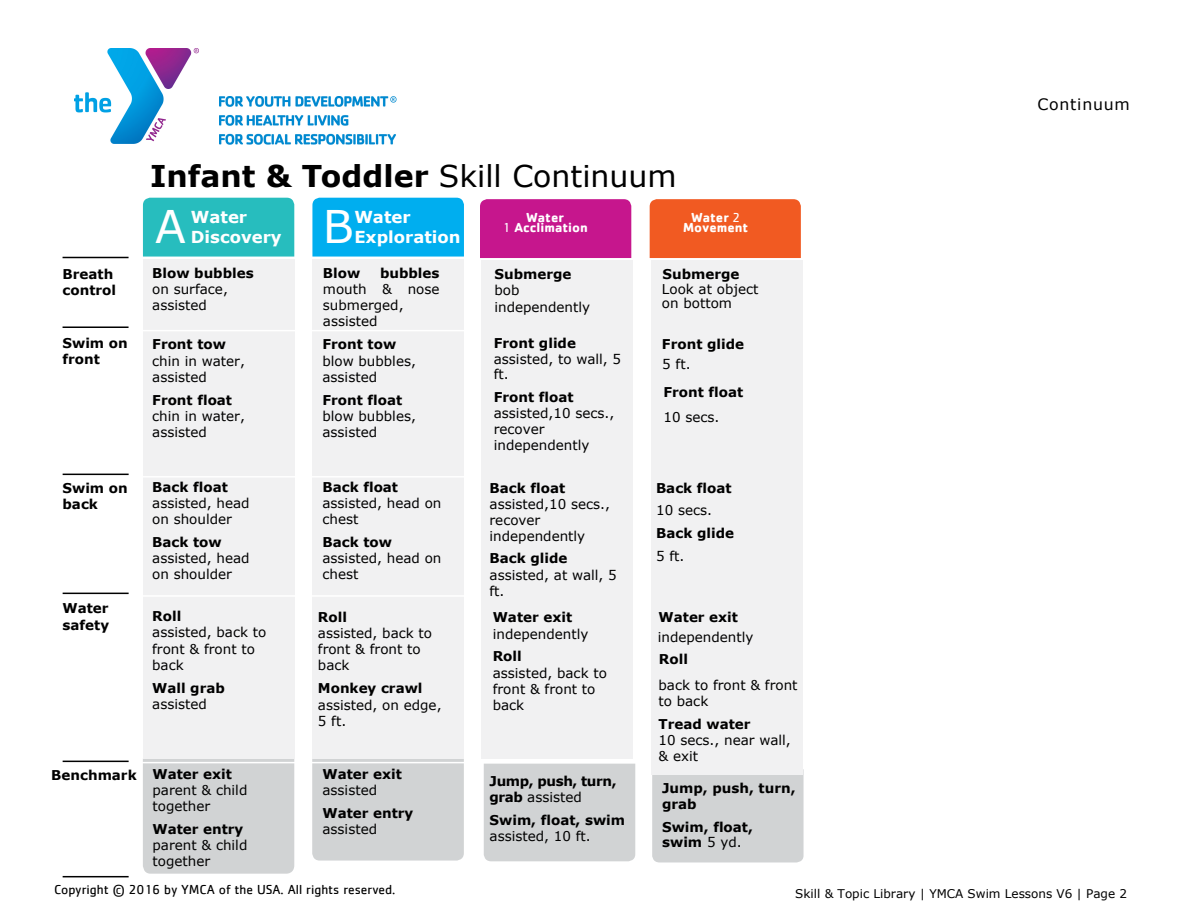
<style>
.page{position:relative;width:1188px;height:918px;background:#fff}
.page>*{position:absolute;margin:0;border:0;box-sizing:border-box;transform-origin:0 0}
.t1{font:45px "Verdana";color:#fff}
.t2{font:700 30px "Verdana";color:#000}
.t3{font:700 16.5px/19.8px "Verdana";color:#fff}
.t4{font:15.75px "Verdana";letter-spacing:.05em;color:#000}
.t5{font:13.5px/16.2px "Verdana";color:#000}
.t6{font:700 13.5px/16.2px "Verdana";color:#000}
.t7{font:700 13.5px/16.2px "Verdana";color:#000}
.t8{font:13.5px "Cachet";color:#000}
.t9{font:700 13.5px/9.6px "Cachet";color:#fff;text-align:center}
.t10{font:700 13.5px/16.2px "Verdana";letter-spacing:-.03em;color:#000}
.t11{font:12px "Verdana";color:#000}
.s1{font-weight:400}
</style>
<div class="page">
<div style="left:143px;top:759px;width:151px;height:115px;background:#d1d3d4"></div>
<div style="left:143px;top:259px;width:151px;height:499px;background:#f1f1f2"></div>
<div style="left:143px;top:198px;width:151px;height:59px;background:#27bdbe"></div>
<div style="left:312px;top:758px;width:152px;height:103px;background:#d1d3d4"></div>
<div style="left:312px;top:259px;width:152px;height:499px;background:#f1f1f2"></div>
<div style="left:312px;top:198px;width:152px;height:59px;background:#00aeef"></div>
<hr style="left:122px;top:330px;width:1034px;height:1px;background:#fff">
<hr style="left:108px;top:476px;width:1048px;height:2px;background:#fff">
<hr style="left:108px;top:595px;width:1048px;height:2px;background:#fff">
<hr style="left:108px;top:762px;width:1048px;height:1px;background:#fff">
<hr style="left:63px;top:326px;width:66px;height:2px;background:#000">
<hr style="left:63px;top:474px;width:66px;height:1px;background:#000">
<hr style="left:63px;top:593px;width:66px;height:1px;background:#000">
<hr style="left:63px;top:761px;width:66px;height:1px;background:#000">
<hr style="left:63px;top:257px;width:66px;height:1px;background:#000">
<hr style="left:63px;top:876px;width:66px;height:1px;background:#000">
<div style="left:650px;top:199px;width:151px;height:59px;background:#f15a22"></div>
<div style="left:480px;top:199px;width:151px;height:59px;background:#c6168d"></div>
<div style="left:484px;top:764px;width:151px;height:97px;background:#d1d3d4"></div>
<div style="left:652px;top:769px;width:152px;height:93px;background:#d1d3d4"></div>
<div style="left:482px;top:261px;width:151px;height:498px;background:#f1f1f2"></div>
<div style="left:651px;top:260px;width:151px;height:515px;background:#f1f1f2"></div>
<img style="left:219px;top:97px;width:178px;height:48px">
<img style="left:75px;top:49px;width:124px;height:95px">
<p class="t6" style="left:63px;top:266px;width:55px">Breath control</p>
<p class="t6" style="left:63px;top:335px;width:67px">Swim on front</p>
<p class="t6" style="left:63px;top:479px;width:67px">Swim on back</p>
<p class="t6" style="left:63px;top:600px;width:48px">Water safety</p>
<p class="t6" style="left:51px;top:767px;width:87px">Benchmark</p>
<h2 class="t2" style="left:150px;top:155px;width:528px">Infant &amp; Toddler <span class="s1">Skill Continuum</span></h2>
<h1 class="t1" style="left:155px;top:196px;width:32px">A</h1>
<h1 class="t1" style="left:323px;top:196px;width:32px">B</h1>
<p class="t3" style="left:191px;top:207px;width:92px">Water<br>Discovery</p>
<p class="t3" style="left:354px;top:207px;width:108px">Water<br>Exploration</p>
<p class="t6" style="left:152px;top:265px;width:103px">Blow bubbles</p>
<p class="t5" style="left:152px;top:281px;width:77px">on surface, assisted</p>
<p class="t6" style="left:152px;top:336px;width:75px">Front tow</p>
<p class="t5" style="left:152px;top:352px;width:94px">chin in water, assisted</p>
<p class="t6" style="left:152px;top:391px;width:81px">Front float</p>
<p class="t5" style="left:152px;top:408px;width:94px">chin in water, assisted</p>
<p class="t6" style="left:323px;top:265px;width:39px">Blow</p>
<p class="t6" style="left:380px;top:265px;width:61px">bubbles</p>
<p class="t5" style="left:323px;top:281px;width:118px">mouth &amp; nose submerged, assisted</p>
<p class="t6" style="left:322px;top:336px;width:75px">Front tow</p>
<p class="t5" style="left:322px;top:352px;width:95px">blow bubbles, assisted</p>
<p class="t6" style="left:322px;top:391px;width:81px">Front float</p>
<p class="t5" style="left:322px;top:408px;width:95px">blow bubbles, assisted</p>
<p class="t6" style="left:152px;top:478px;width:77px">Back float</p>
<p class="t5" style="left:152px;top:495px;width:99px">assisted, head on shoulder</p>
<p class="t6" style="left:152px;top:534px;width:71px">Back tow</p>
<p class="t5" style="left:152px;top:550px;width:99px">assisted, head on shoulder</p>
<p class="t6" style="left:152px;top:608px;width:31px">Roll</p>
<p class="t5" style="left:152px;top:624px;width:116px">assisted, back to front &amp; front to back</p>
<p class="t6" style="left:152px;top:679px;width:74px">Wall grab</p>
<p class="t5" style="left:152px;top:696px;width:56px">assisted</p>
<p class="t6" style="left:153px;top:765px;width:81px">Water exit</p>
<p class="t5" style="left:153px;top:782px;width:96px">parent &amp; child together</p>
<p class="t6" style="left:153px;top:821px;width:92px">Water entry</p>
<p class="t5" style="left:153px;top:837px;width:96px">parent &amp; child together</p>
<p class="t6" style="left:322px;top:478px;width:77px">Back float</p>
<p class="t5" style="left:322px;top:495px;width:120px">assisted, head on chest</p>
<p class="t6" style="left:322px;top:534px;width:71px">Back tow</p>
<p class="t5" style="left:322px;top:550px;width:120px">assisted, head on chest</p>
<p class="t6" style="left:318px;top:608px;width:31px">Roll</p>
<p class="t5" style="left:318px;top:625px;width:116px">assisted, back to front &amp; front to back</p>
<p class="t6" style="left:318px;top:680px;width:106px">Monkey crawl</p>
<p class="t5" style="left:318px;top:696px;width:125px">assisted, on edge,<br>5 ft.</p>
<p class="t6" style="left:322px;top:765px;width:81px">Water exit</p>
<p class="t5" style="left:322px;top:782px;width:56px">assisted</p>
<p class="t6" style="left:322px;top:804px;width:92px">Water entry</p>
<p class="t5" style="left:322px;top:821px;width:56px">assisted</p>
<p class="t9" style="left:502px;top:212px;width:87px">Water<br><span class="s1">1</span> Acclimation</p>
<p class="t9" style="left:683px;top:212px;width:67px;line-height:10.2px">Water <span class="s1">2<br></span>Movement</p>
<p class="t7" style="left:494px;top:266px;width:78px">Submerge</p>
<p class="t5" style="left:494px;top:282px;width:97px">bob independently</p>
<p class="t7" style="left:494px;top:335px;width:84px">Front glide</p>
<p class="t5" style="left:494px;top:351px;width:129px;line-height:15.5px">assisted, to wall, 5 ft.</p>
<p class="t7" style="left:494px;top:389px;width:81px">Front float</p>
<p class="t5" style="left:494px;top:405px;width:122px">assisted,10 secs., recover independently</p>
<p class="t7" style="left:490px;top:480px;width:77px">Back float</p>
<p class="t5" style="left:490px;top:496px;width:122px">assisted,10 secs., recover independently</p>
<p class="t7" style="left:490px;top:550px;width:79px">Back glide</p>
<p class="t5" style="left:490px;top:567px;width:129px">assisted, at wall, 5 ft.</p>
<p class="t7" style="left:493px;top:609px;width:81px">Water exit</p>
<p class="t5" style="left:493px;top:625px;width:97px">independently</p>
<p class="t7" style="left:493px;top:648px;width:31px">Roll</p>
<p class="t5" style="left:493px;top:665px;width:116px">assisted, back to front &amp; front to back</p>
<p class="t7" style="left:663px;top:266px;width:79px">Submerge</p>
<p class="t5" style="left:662px;top:281px;width:98px;line-height:14.4px">Look at object on bottom</p>
<p class="t7" style="left:662px;top:335px;width:84px">Front glide</p>
<p class="t5" style="left:662px;top:355px;width:30px">5 ft.</p>
<p class="t7" style="left:663px;top:384px;width:81px">Front float</p>
<p class="t5" style="left:663px;top:409px;width:57px">10 secs.</p>
<p class="t7" style="left:656px;top:479px;width:77px">Back float</p>
<p class="t5" style="left:656px;top:502px;width:57px">10 secs.</p>
<p class="t7" style="left:656px;top:525px;width:79px">Back glide</p>
<p class="t5" style="left:656px;top:548px;width:30px">5 ft.</p>
<p class="t7" style="left:659px;top:609px;width:81px">Water exit</p>
<p class="t5" style="left:658px;top:628px;width:97px">independently</p>
<p class="t7" style="left:659px;top:651px;width:31px">Roll</p>
<p class="t5" style="left:659px;top:677px;width:141px">back to front &amp; front to back</p>
<p class="t7" style="left:659px;top:716px;width:94px">Tread water</p>
<p class="t5" style="left:659px;top:732px;width:134px">10 secs., near wall, &amp; exit</p>
<p class="t7" style="left:662px;top:780px;width:135px">Jump, push, turn, grab</p>
<p class="t7" style="left:662px;top:819px;width:92px;line-height:15.5px">Swim, float, swim <span class="s1">5 yd.</span></p>
<p class="t10" style="left:490px;top:772px;width:128px">Jump, push, turn, grab <span class="s1">assisted</span></p>
<p class="t7" style="left:490px;top:811px;width:137px">Swim, float, swim</p>
<p class="t5" style="left:490px;top:828px;width:103px">assisted, 10 ft.</p>
<p class="t4" style="left:1037px;top:93px;width:94px">Continuum</p>
<p class="t8" style="left:54px;top:881px;width:343px">Copyright © 2016 by YMCA of the USA. All rights reserved.</p>
<p class="t11" style="left:795px;top:886px;width:333px">Skill &amp; Topic Library | YMCA Swim Lessons V6 | Page 2</p>
</div>
